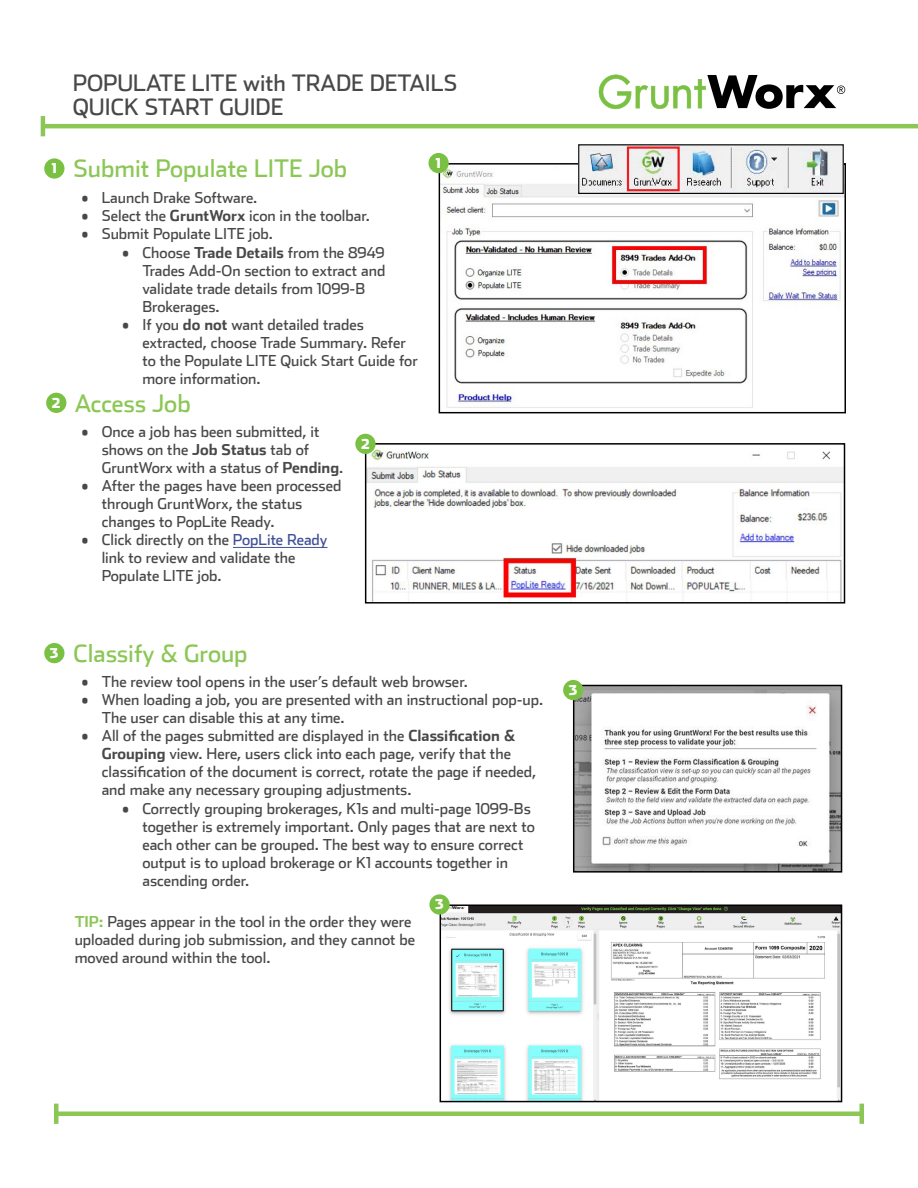
<style>
.page{position:relative;width:918px;height:1188px;background:#fff}
.page>*{position:absolute;margin:0;border:0;box-sizing:border-box;transform-origin:0 0}
.H3{font:24px "Stainless";color:#8cc756}
.t1{font:22.5px "Stainless";color:#48484a}
.Bullets{font:15px/18px "Stainless";color:#48484a}
.Tips{font:15px/18px "Stainless";color:#48484a}
.t2{font:900 13.5px "Stainless";color:#fff}
.s1{font-weight:700}
.s2{color:#415198}
.s3{font-weight:700;color:#8cc756}
</style>
<div class="page">
<hr style="left:233px;top:547px;width:95px;height:1px;background:#415198">
<hr style="left:43px;top:124px;width:875px;height:4px;background:#8cc756">
<hr style="left:41px;top:116px;width:4px;height:20px;background:#8cc756">
<hr style="left:56px;top:1112px;width:806px;height:4px;background:#8cc756">
<hr style="left:54px;top:1104px;width:4px;height:20px;background:#8cc756">
<hr style="left:860px;top:1104px;width:4px;height:20px;background:#8cc756">
<svg style="left:599px;top:75px;width:246px;height:34px"></svg>
<div style="left:44px;top:158px;width:20px;height:21px;background:#7ac143;border-radius:50%"></div>
<div style="left:46px;top:393px;width:20px;height:20px;background:#7ac143;border-radius:50%"></div>
<div style="left:44px;top:643px;width:20px;height:20px;background:#7ac143;border-radius:50%"></div>
<img style="left:367px;top:448px;width:476px;height:154px">
<div style="left:365px;top:443px;width:480px;height:161px;border:1px solid #000"></div>
<img style="left:441px;top:166px;width:403px;height:242px">
<div style="left:439px;top:163px;width:407px;height:250px;border:1px solid #000"></div>
<img style="left:580px;top:146px;width:262px;height:46px">
<div style="left:578px;top:144px;width:266px;height:50px;border:1px solid #000"></div>
<div style="left:627px;top:146px;width:53px;height:45px;border:2px solid #ed1d24"></div>
<div style="left:428px;top:153px;width:21px;height:20px;background:#7ac143;border-radius:50%"></div>
<div style="left:355px;top:434px;width:21px;height:20px;background:#7ac143;border-radius:50%"></div>
<img style="left:575px;top:687px;width:265px;height:184px">
<div style="left:573px;top:685px;width:269px;height:188px;border:1px solid #000"></div>
<div style="left:563px;top:680px;width:20px;height:20px;background:#7ac143;border-radius:50%"></div>
<img style="left:442px;top:906px;width:398px;height:194px">
<div style="left:440px;top:904px;width:402px;height:198px;border:1px solid #000"></div>
<div style="left:429px;top:894px;width:21px;height:21px;background:#7ac143;border-radius:50%"></div>
<h1 class="t1" style="left:73px;top:69px;width:386px">POPULATE LITE with TRADE DETAILS</h1>
<h1 class="t1" style="left:73px;top:93px;width:212px">QUICK START GUIDE</h1>
<p class="t2" style="left:52px;top:160px;width:7px">1</p>
<h1 class="H3" style="left:74px;top:154px;width:275px">Submit Populate LITE Job</h1>
<p class="t2" style="left:436px;top:154px;width:7px">1</p>
<p class="Bullets" style="left:81px;top:189px;width:177px">• Launch Drake Software.</p>
<p class="Bullets" style="left:81px;top:207px;width:290px">• Select the <span class="s1">GruntWorx</span> icon in the toolbar.</p>
<p class="Bullets" style="left:81px;top:225px;width:193px">• Submit Populate LITE job.</p>
<p class="Bullets" style="left:142px;top:244px;width:244px;text-indent:-20px">• Choose <span class="s1">Trade Details</span> from the 8949<br>Trades Add-On section to extract and validate trade details from 1099-B<br>Brokerages.</p>
<p class="Bullets" style="left:142px;top:316px;width:277px;text-indent:-20px">• If you <span class="s1">do not</span> want detailed trades extracted, choose Trade Summary. Refer to the Populate LITE Quick Start Guide for more information.</p>
<p class="t2" style="left:52px;top:394px;width:10px">2</p>
<p class="H3" style="left:75px;top:389px;width:117px">Access Job</p>
<p class="Bullets" style="left:102px;top:423px;width:243px;text-indent:-20px">• Once a job has been submitted, it shows on the <span class="s1">Job Status</span> tab of<br>GruntWorx with a status of <span class="s1">Pending</span>.</p>
<p class="Bullets" style="left:102px;top:477px;width:241px;text-indent:-20px">• After the pages have been processed through GruntWorx, the status changes to PopLite Ready.</p>
<p class="Bullets" style="left:102px;top:531px;width:227px;text-indent:-20px">• Click directly on the <span class="s2">PopLite Ready </span>link to review and validate the<br>Populate LITE job.</p>
<p class="t2" style="left:361px;top:435px;width:10px">2</p>
<p class="t2" style="left:50px;top:644px;width:10px">3</p>
<p class="H3" style="left:74px;top:639px;width:176px">Classify &amp; Group</p>
<p class="Bullets" style="left:81px;top:672px;width:388px">• The review tool opens in the user’s default web browser.</p>
<p class="Bullets" style="left:102px;top:690px;width:443px;text-indent:-20px">• When loading a job, you are presented with an instructional pop-up.<br>The user can disable this at any time.</p>
<p class="Bullets" style="left:102px;top:726px;width:436px;text-indent:-20px">• All of the pages submitted are displayed in the <span class="s1">Classification &amp; Grouping</span> view. Here, users click into each page, verify that the classification of the document is correct, rotate the page if needed, and make any necessary grouping adjustments.</p>
<p class="t2" style="left:569px;top:681px;width:10px">3</p>
<p class="Bullets" style="left:142px;top:799px;width:394px;text-indent:-20px">• Correctly grouping brokerages, K1s and multi-page 1099-Bs together is extremely important. Only pages that are next to each other can be grouped. The best way to ensure correct output is to upload brokerage or K1 accounts together in ascending order.</p>
<p class="t2" style="left:435px;top:896px;width:10px">3</p>
<p class="Tips" style="left:75px;top:912px;width:342px"><span class="s3">TIP:</span> Pages appear in the tool in the order they were uploaded during job submission, and they cannot be moved around within the tool.</p>
</div>
